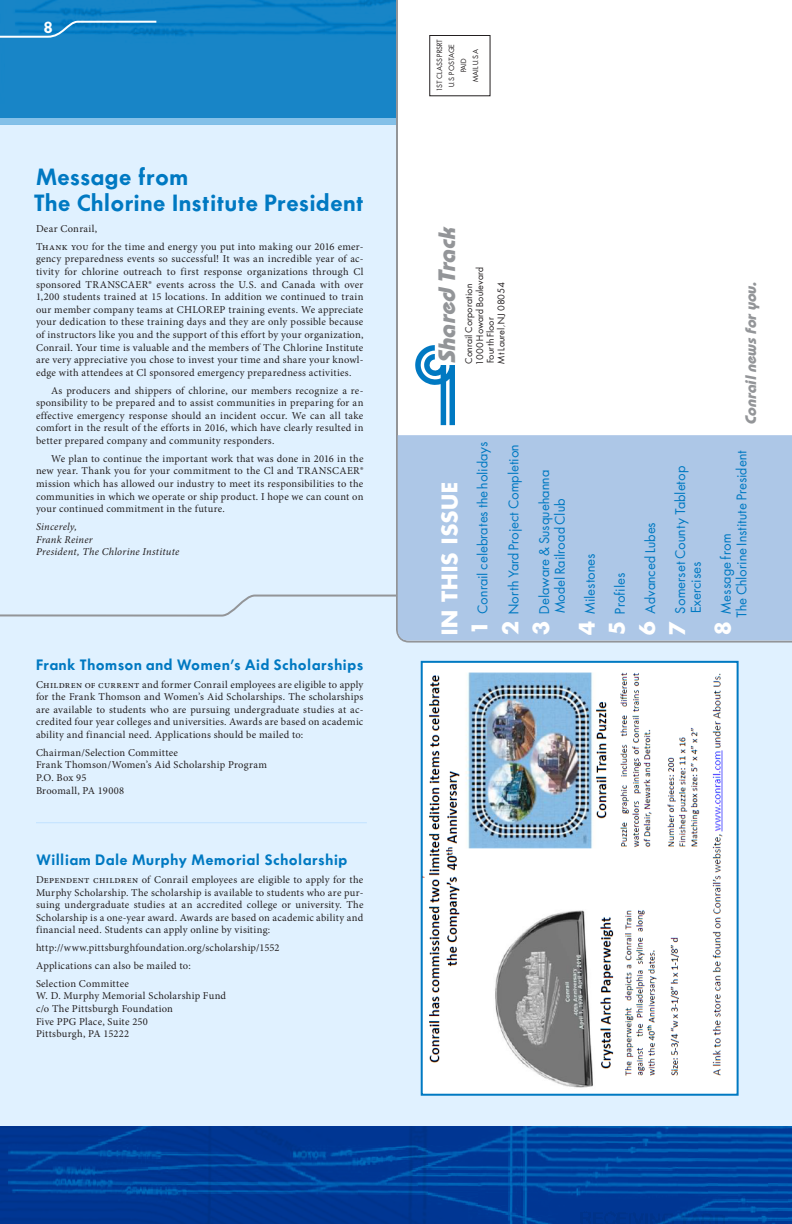
<style>
.page{position:relative;width:792px;height:1224px;background:#fff}
.page>*{position:absolute;margin:0;border:0;box-sizing:border-box;transform-origin:0 0}
.t1{font:600 21.8px/26.2px "Futura ICG";letter-spacing:.005em;color:#0079c2}
.t2{font:italic 700 21.6px "Bauhaus";color:#939598}
.t3{font:700 21px "Futura ICG";color:#fff}
.t4{font:600 15px "Futura ICG";color:#fff}
.t5{font:600 14px "Futura ICG";letter-spacing:.03em;color:#0079c2}
.t6{font:italic 700 14px "Bauhaus";color:#939598}
.t7{font:13px/15.6px "Futura ICG";color:#0079c2}
.t8{font:10.5px/12.6px "Minion Pro";letter-spacing:.025em;color:#231f20;text-align:justify}
.t9{font:italic 10.5px/12.6px "Minion Pro";letter-spacing:.025em;color:#231f20}
.t10{font:9px/10.8px "Futura ICG";letter-spacing:.015em;color:#231f20}
.t11{font:7px/12px "Futura ICG";color:#231f20;text-align:center}
.s1{font-weight:700;font-size:21px;color:#fff}
</style>
<div class="page">
<div style="left:0;top:0;width:100px;height:119px;background:#1885c7"></div>
<img style="left:100px;top:0;width:296px;height:119px">
<svg style="left:0;top:20px;width:158px;height:19px;background:#278dca"></svg>
<div style="left:0;top:119px;width:792px;height:1105px;background:#e0f1ff"></div>
<svg style="left:0;top:594px;width:396px;height:23px"></svg>
<div style="left:396px;top:0;width:396px;height:643px;background:#fff"></div>
<div style="left:429px;top:35px;width:62px;height:61px;border:1px solid #231f20"></div>
<svg style="left:415px;top:345px;width:40px;height:80px;background:#a0cde8"></svg>
<div style="left:398px;top:435px;width:394px;height:206px;background:#adc7e7"></div>
<hr style="left:36px;top:822px;width:331px;height:1px;background:#c2e3ff">
<img style="left:744px;top:1126px;width:48px;height:98px">
<img style="left:0;top:1126px;width:744px;height:98px">
<img style="left:424px;top:664px;width:312px;height:429px">
<div style="left:421px;top:661px;width:318px;height:435px;border:2px solid #0079c2"></div>
<h3 class="t4" style="left:43px;top:17px;width:12px">8</h3>
<h1 class="t1" style="left:34px;top:163px;width:332px">Message from<br>The Chlorine Institute President</h1>
<p class="t8" style="left:36px;top:220px;width:329px;line-height:17.8px">Dear Conrail,<br>Thank you for the time and energy you put into making our 2016 emer-</p>
<p class="t8" style="left:36px;top:253px;width:329px">gency preparedness events so successful! It was an incredible year of ac&shy;tivity for chlorine outreach to first response organizations through Cl sponsored TRANSCAER® events across the U.S. and Canada with over 1,200 students trained at 15 locations. In addition we continued to train our member company teams at CHLOREP training events. We appreciate your dedication to these training days and they are only possible because of instructors like you and the support of this effort by your organization, Conrail. Your time is valuable and the members of The Chlorine Institute are very appreciative you chose to invest your time and share your knowl&shy;edge with attendees at Cl sponsored emergency preparedness activities.</p>
<p class="t8" style="left:36px;top:384px;width:329px;text-indent:15px">As producers and shippers of chlorine, our members recognize a re&shy;sponsibility to be prepared and to assist communities in preparing for an effective emergency response should an incident occur. We can all take comfort in the result of the efforts in 2016, which have clearly resulted in better prepared company and community responders.</p>
<p class="t8" style="left:36px;top:452px;width:329px;text-indent:15px">We plan to continue the important work that was done in 2016 in the new year. Thank you for your commitment to the Cl and TRANSCAER® mission which has allowed our industry to meet its responsibilities to the communities in which we operate or ship product. I hope we can count on your continued commitment in the future.</p>
<p class="t9" style="left:36px;top:520px;width:145px">Sincerely,<br>Frank Reiner<br>President, The Chlorine Institute</p>
<h3 class="t5" style="left:36px;top:655px;width:329px">Frank Thomson and Women’s Aid Scholarships</h3>
<p class="t8" style="left:36px;top:678px;width:329px">Children of current and former Conrail employees are eligible to apply for the Frank Thomson and Women’s Aid Scholarships. The scholarships are available to students who are pursuing undergraduate studies at ac&shy;credited four year colleges and universities. Awards are based on academic ability and financial need. Applications should be mailed to:</p>
<p class="t8" style="left:36px;top:746px;width:233px;text-align:left">Chairman/Selection Committee<br>Frank Thomson/Women’s Aid Scholarship Program<br>P.O. Box 95<br>Broomall, PA 19008</p>
<h3 class="t5" style="left:36px;top:851px;width:313px">William Dale Murphy Memorial Scholarship</h3>
<p class="t8" style="left:36px;top:873px;width:329px">Dependent children of Conrail employees are eligible to apply for the Murphy Scholarship. The scholarship is available to students who are pur&shy;suing undergraduate studies at an accredited college or university. The Scholarship is a one-year award. Awards are based on academic ability and financial need. Students can apply online by visiting:</p>
<p class="t8" style="left:36px;top:939px;width:245px;line-height:17.8px;text-align:left">http://www.pittsburghfoundation.org/scholarship/1552<br>Applications can also be mailed to:<br>Selection Committee</p>
<p class="t8" style="left:36px;top:990px;width:192px;text-align:left">W. D. Murphy Memorial Scholarship Fund c/o The Pittsburgh Foundation<br>Five PPG Place, Suite 250<br>Pittsburgh, PA 15222</p>
<p class="t11" style="left:434px;top:92px;width:55px;rotate:-90deg">1ST CLASS PRSRT<br>U.S. POSTAGE<br>PAID<br>MAIL U.S.A</p>
<h2 class="t2" style="left:432px;top:364px;width:143px;rotate:-90deg">Shared Track</h2>
<p class="t10" style="left:463px;top:366px;width:100px;rotate:-90deg">Conrail Corporation<br>1000 Howard Boulevard<br>Fourth Floor<br>Mt Laurel, NJ 08054</p>
<h3 class="t3" style="left:435px;top:636px;width:155px;rotate:-90deg">IN THIS ISSUE</h3>
<p class="t7" style="left:475px;top:636px;width:196px;rotate:-90deg"><span class="s1">1</span> Conrail celebrates the holidays</p>
<p class="t7" style="left:506px;top:636px;width:193px;rotate:-90deg"><span class="s1">2</span> North Yard Project Completion</p>
<p class="t7" style="left:536px;top:636px;width:167px;text-align:center;rotate:-90deg"><span class="s1">3</span> Delaware &amp; Susquehanna<br>Model Railroad Club</p>
<p class="t7" style="left:582px;top:636px;width:84px;rotate:-90deg"><span class="s1">4</span> Milestones</p>
<p class="t7" style="left:612px;top:636px;width:64px;rotate:-90deg"><span class="s1">5</span> Profiles</p>
<p class="t7" style="left:642px;top:636px;width:115px;rotate:-90deg"><span class="s1">6</span> Advanced Lubes</p>
<p class="t7" style="left:672px;top:613px;width:149px;text-indent:-22px;rotate:-90deg"><span class="s1">7</span> Somerset County Tabletop<br>Exercises</p>
<h3 class="t6" style="left:741px;top:425px;width:148px;rotate:-90deg">Conrailnewsforyou.</h3>
<p class="t7" style="left:718px;top:618px;width:169px;text-indent:-18px;rotate:-90deg"><span class="s1">8</span> Message from<br>The Chlorine Institute President</p>
</div>
